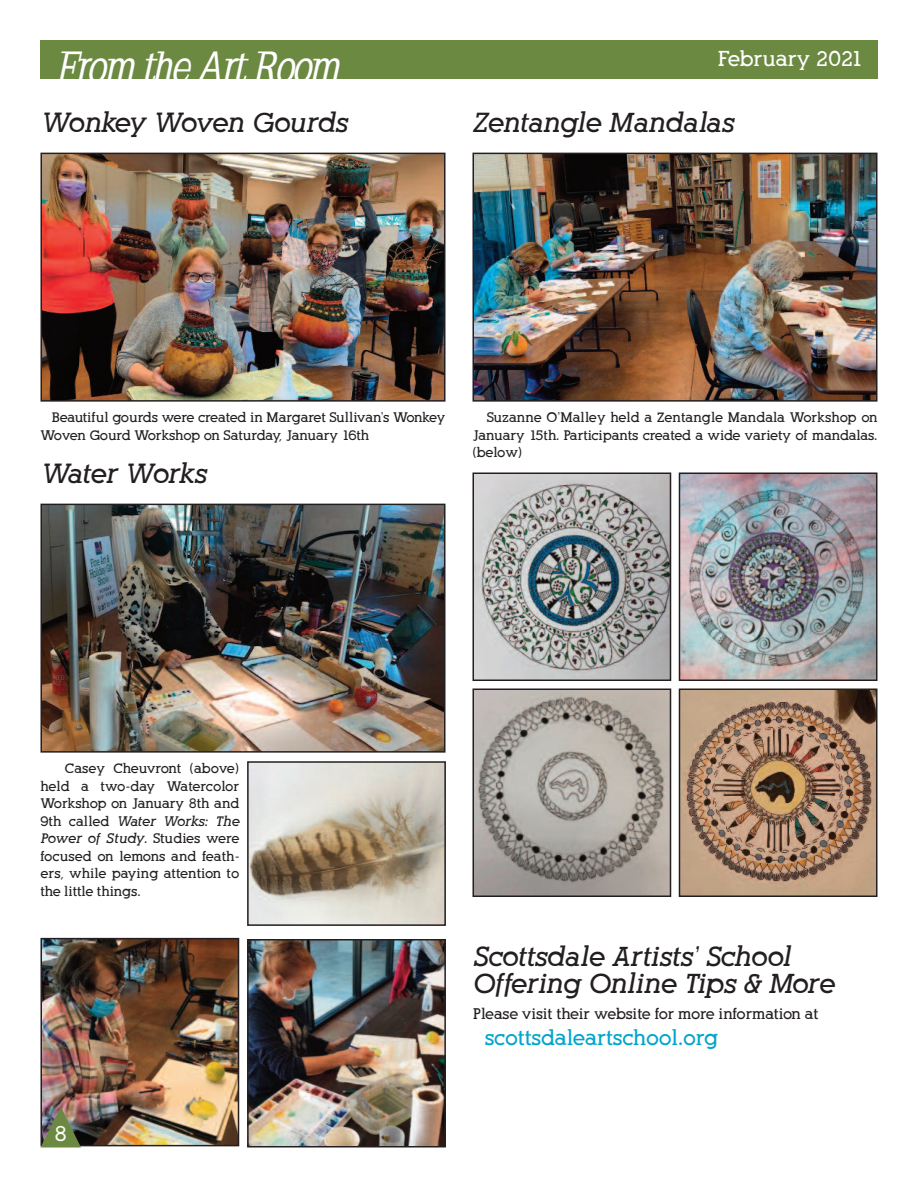
<style>
.page{position:relative;width:918px;height:1188px;background:#fff}
.page>*{position:absolute;margin:0;border:0;box-sizing:border-box;transform-origin:0 0}
.t1{font:italic 700 42px "Napoleodoni";color:#fff}
.t2{font:italic 700 27px/27px "Alexandria FLF";color:#231f20}
.t3{font:700 21px "Alexandria FLF";color:#00a5cc}
.t4{font:700 21px "Alexandria FLF";color:#fff}
.t5{font:700 15px "Alexandria FLF";color:#231f20}
.t6{font:700 13.5px/17.5px "Alexandria FLF";color:#231f20;text-align:justify}
.s1{font-style:italic}
</style>
<div class="page">
<div style="left:40px;top:40px;width:838px;height:39px;background:#6c8941"></div>
<img style="left:43px;top:156px;width:399px;height:243px">
<div style="left:40px;top:153px;width:405px;height:249px;border:2px solid #231f20"></div>
<img style="left:475px;top:156px;width:400px;height:243px">
<div style="left:472px;top:153px;width:406px;height:249px;border:2px solid #231f20"></div>
<img style="left:43px;top:507px;width:400px;height:243px">
<div style="left:40px;top:504px;width:406px;height:249px;border:2px solid #231f20"></div>
<img style="left:43px;top:941px;width:193px;height:202px">
<div style="left:40px;top:938px;width:199px;height:208px;border:2px solid #231f20"></div>
<img style="left:250px;top:942px;width:193px;height:203px">
<div style="left:247px;top:939px;width:199px;height:209px;border:2px solid #231f20"></div>
<img style="left:475px;top:475px;width:193px;height:203px">
<div style="left:472px;top:472px;width:199px;height:209px;border:2px solid #231f20"></div>
<img style="left:682px;top:475px;width:193px;height:203px">
<div style="left:679px;top:472px;width:199px;height:209px;border:2px solid #231f20"></div>
<img style="left:475px;top:691px;width:193px;height:203px">
<div style="left:472px;top:688px;width:199px;height:209px;border:2px solid #231f20"></div>
<img style="left:682px;top:691px;width:193px;height:203px">
<div style="left:679px;top:688px;width:199px;height:209px;border:2px solid #231f20"></div>
<img style="left:250px;top:764px;width:193px;height:159px">
<div style="left:247px;top:761px;width:199px;height:165px;border:2px solid #231f20"></div>
<img style="left:40px;top:1107px;width:41px;height:41px">
<h1 class="t1" style="left:55px;top:43px;width:295px">From the Art Room</h1>
<h3 class="t4" style="left:718px;top:47px;width:147px">February 2021</h3>
<h2 class="t2" style="left:40px;top:109px;width:308px">Wonkey Woven Gourds</h2>
<h2 class="t2" style="left:472px;top:109px;width:262px">Zentangle Mandalas</h2>
<p class="t6" style="left:40px;top:409px;width:407px;text-indent:11px">Beautiful gourds were created in Margaret Sullivan’s Wonkey<br>Woven Gourd Workshop on Saturday, January 16th</p>
<h2 class="t2" style="left:41px;top:460px;width:167px">Water Works</h2>
<p class="t6" style="left:473px;top:409px;width:407px;text-indent:14px">Suzanne O’Malley held a Zentangle Mandala Workshop on January 15th. Participants created a wide variety of mandalas. (below)</p>
<p class="t6" style="left:40px;top:760px;width:201px;text-indent:24px">Casey Cheuvront (above) held a two-day Watercolor Workshop on January 8th and 9th called <span class="s1">Water Works: The Power of Study</span>. Studies were focused on lemons and feath&shy;ers, while paying attention to the little things.</p>
<h3 class="t4" style="left:55px;top:1122px;width:14px">8</h3>
<h2 class="t2" style="left:472px;top:943px;width:363px">Scottsdale Artists’ School<br>Offering Online Tips &amp; More</h2>
<p class="t5" style="left:473px;top:1006px;width:347px">Please visit their website for more information at</p>
<h3 class="t3" style="left:485px;top:1027px;width:235px">scottsdaleartschool.org</h3>
</div>
